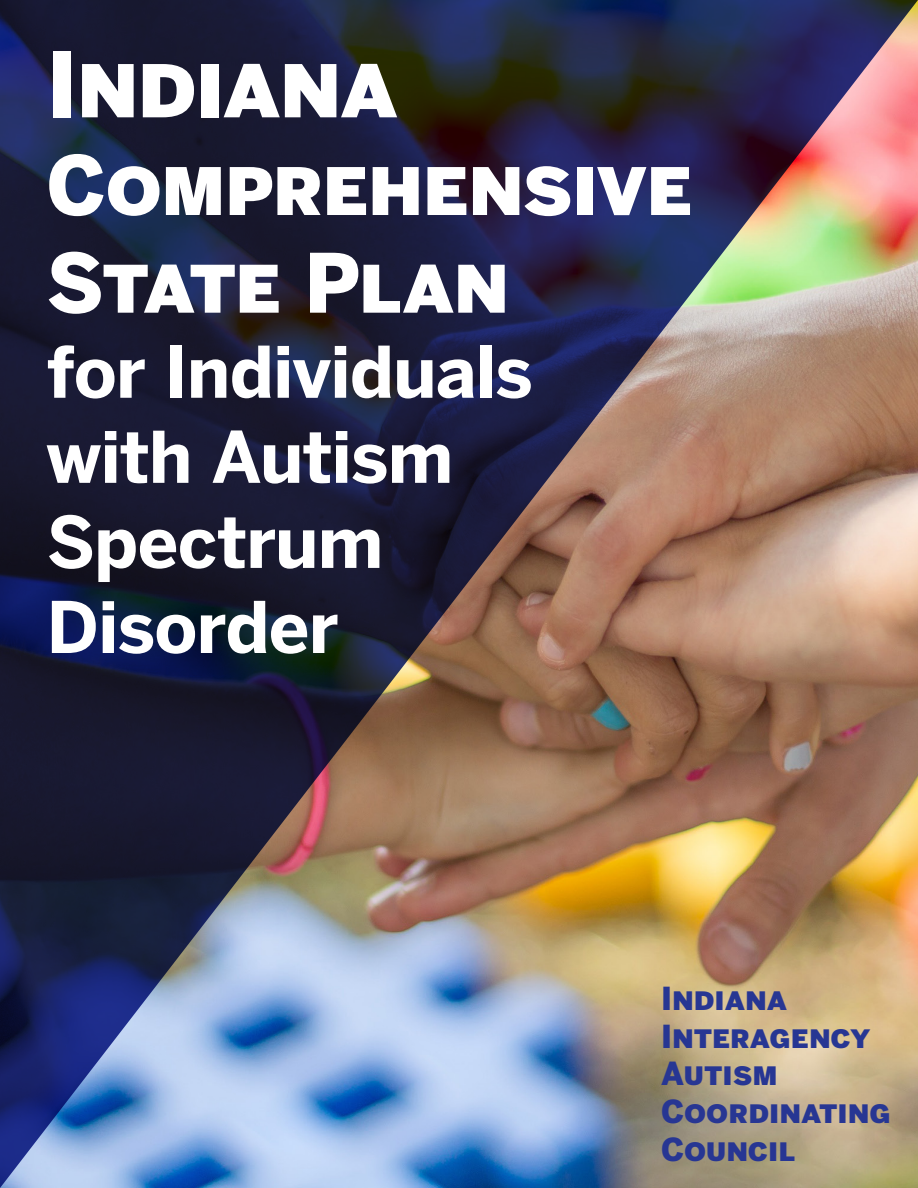
<style>
.page{position:relative;width:918px;height:1188px;background:#fff}
.page>*{position:absolute;margin:0;border:0;box-sizing:border-box;transform-origin:0 0}
.cover{font:900 90px "Benton Sans";letter-spacing:-.015em;color:#fff}
.cover-2{font:900 81px/97.6px "Benton Sans";letter-spacing:-.015em;color:#fff}
.cover-3{font:700 70.5px/85.1px "Benton Sans";letter-spacing:-.01em;color:#fff}
.t1{font:900 31.5px/37.8px "Benton Sans";color:#273693}
</style>
<div class="page">
<img style="left:0;top:0;width:918px;height:1188px">
<p class="cover" style="left:46px;top:27px;width:353px">Indiana</p>
<p class="cover-2" style="left:46px;top:138px;width:648px">Comprehensive<br>State Plan</p>
<p class="cover-3" style="left:46px;top:331px;width:488px">for Individuals with Autism<br>Spectrum<br>Disorder</p>
<p class="t1" style="left:661px;top:980px;width:231px">Indiana<br>Interagency<br>Autism<br>Coordinating<br>Council</p>
</div>
